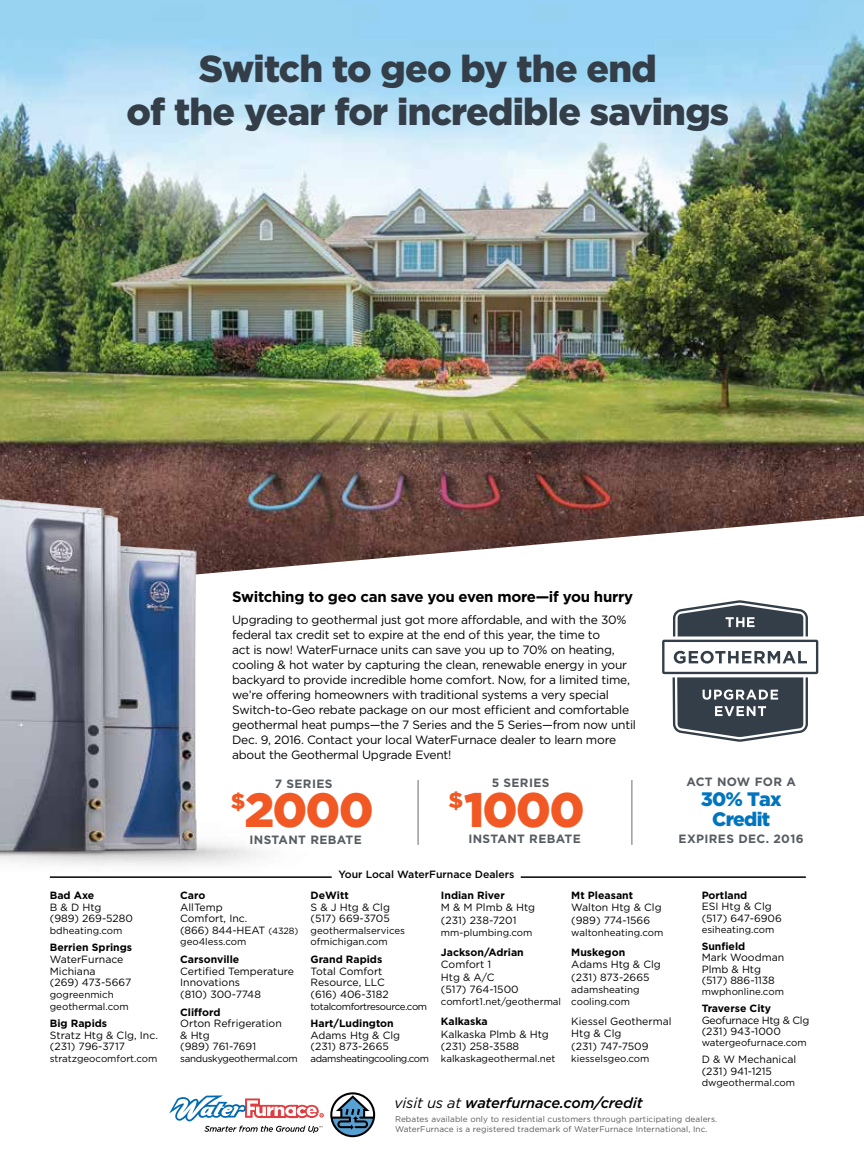
<style>
.page{position:relative;width:864px;height:1161px;background:#fff}
.page>*{position:absolute;margin:0;border:0;box-sizing:border-box;transform-origin:0 0}
.t1{font:900 48.45px "Gotham";color:#f15824}
.t2{font:900 48px "Gotham";color:#f15824}
.t3{font:900 37.5px/43.5px "Gotham";letter-spacing:-.02em;color:#333e48;text-align:center}
.t4{font:900 22.05px "Gotham";color:#f15824}
.t5{font:900 21.75px "Gotham";color:#f15824}
.t6{font:900 19.5px/20.7px "Gotham";letter-spacing:-.04em;color:#0075be;text-align:center}
.t7{font:700 15px "Gotham";letter-spacing:-.02em;color:#000}
.t8{font:italic 500 14.7px "Gotham";letter-spacing:-.01em;color:#000}
.t9{font:12px/15px "Gotham";letter-spacing:-.02em;color:#000}
.t10{font:700 12px "Gotham";letter-spacing:.03em;color:#565c62}
.t11{font:10.5px/11.6px "Gotham";color:#000}
.t12{font:700 10.5px "Gotham";color:#000}
.t13{font:10.5px/11.2px "Gotham";letter-spacing:-.03em;color:#000}
.t14{font:500 10.5px "Gotham";color:#000}
.t15{font:9.75px/11.6px "Gotham";color:#000}
.t16{font:9.75px "Gotham";letter-spacing:-.04em;color:#000}
.t17{font:9.75px "Gotham";letter-spacing:-.03em;color:#000}
.t18{font:8.25px/9.9px "Gotham";letter-spacing:.01em;color:#58595b}
.s1{font-size:9px}
.s2{font-weight:400}
</style>
<div class="page">
<img style="left:0;top:0;width:864px;height:516px">
<svg style="left:313px;top:516px;width:549px;height:622px"></svg>
<img style="left:0;top:461px;width:355px;height:422px">
<hr style="left:631px;top:780px;width:2px;height:65px;background:#9a9c9f">
<hr style="left:417px;top:780px;width:2px;height:65px;background:#9a9c9f">
<svg style="left:662px;top:600px;width:156px;height:142px"></svg>
<hr style="left:50px;top:876px;width:282px;height:2px;background:#000">
<hr style="left:521px;top:876px;width:285px;height:2px;background:#000">
<svg style="left:330px;top:1092px;width:45px;height:45px"></svg>
<svg style="left:169px;top:1095px;width:154px;height:38px"></svg>
<svg style="left:859px;top:0;width:5px;height:4px"></svg>
<h3 class="t3" style="left:126px;top:46px;width:604px">Switch to geo by the end<br>of the year for incredible savings</h3>
<p class="t12" style="left:50px;top:889px;width:46px">Bad Axe</p>
<p class="t11" style="left:50px;top:901px;width:85px">B &amp; D Htg (989) 269-5280</p>
<p class="t15" style="left:50px;top:924px;width:74px">bdheating.com</p>
<p class="t12" style="left:50px;top:942px;width:84px">Berrien Springs</p>
<p class="t11" style="left:50px;top:953px;width:83px">WaterFurnace<br>Michiana<br>(269) 473-5667</p>
<p class="t15" style="left:50px;top:989px;width:80px">gogreenmich geothermal.com</p>
<p class="t12" style="left:50px;top:1017px;width:59px">Big Rapids</p>
<p class="t11" style="left:50px;top:1029px;width:110px">Stratz Htg &amp; Clg, Inc. (231) 796-3717</p>
<p class="t15" style="left:50px;top:1053px;width:109px">stratzgeocomfort.com</p>
<p class="t7" style="left:232px;top:588px;width:402px">Switching to geo can save you even more—if you hurry</p>
<p class="t9" style="left:232px;top:612px;width:405px">Upgrading to geothermal just got more affordable, and with the 30% federal tax credit set to expire at the end of this year, the time to<br>act is now! WaterFurnace units can save you up to 70% on heating, cooling &amp; hot water by capturing the clean, renewable energy in your backyard to provide incredible home comfort. Now, for a limited time, we’re offering homeowners with traditional systems a very special Switch-to-Geo rebate package on our most efficient and comfortable geothermal heat pumps—the 7 Series and the 5 Series—from now until Dec. 9, 2016. Contact your local WaterFurnace dealer to learn more about the Geothermal Upgrade Event!</p>
<p class="t10" style="left:275px;top:777px;width:59px">7 SERIES</p>
<h3 class="t5" style="left:231px;top:789px;width:16px">$</h3>
<p class="t10" style="left:249px;top:832px;width:114px">INSTANT REBATE</p>
<p class="t10" style="left:492px;top:776px;width:59px">5 SERIES</p>
<h3 class="t4" style="left:449px;top:788px;width:16px">$</h3>
<h1 class="t1" style="left:464px;top:782px;width:122px">1000</h1>
<h2 class="t2" style="left:244px;top:782px;width:131px">2000</h2>
<p class="t10" style="left:468px;top:832px;width:114px">INSTANT REBATE</p>
<p class="t10" style="left:686px;top:775px;width:111px">ACT NOW FOR A</p>
<h3 class="t6" style="left:701px;top:788px;width:82px">30% Tax<br>Credit</h3>
<p class="t10" style="left:679px;top:832px;width:127px">EXPIRES DEC. 2016</p>
<p class="t12" style="left:180px;top:889px;width:27px">Caro</p>
<p class="t11" style="left:180px;top:901px;width:120px">AllTemp<br>Comfort, Inc.<br>(866) 844-HEAT <span class="s1">(4328)</span></p>
<p class="t15" style="left:180px;top:936px;width:68px">geo4less.com</p>
<p class="t12" style="left:180px;top:953px;width:61px">Carsonville</p>
<p class="t11" style="left:180px;top:965px;width:115px">Certified Temperature<br>Innovations<br>(810) 300-7748</p>
<p class="t12" style="left:180px;top:1006px;width:42px">Clifford</p>
<p class="t11" style="left:180px;top:1017px;width:103px">Orton Refrigeration &amp; Htg<br>(989) 761-7691</p>
<p class="t17" style="left:180px;top:1053px;width:119px">sanduskygeothermal.com</p>
<p class="t14" style="left:338px;top:869px;width:178px">Your Local WaterFurnace Dealers</p>
<p class="t12" style="left:311px;top:889px;width:40px">DeWitt</p>
<p class="t11" style="left:311px;top:901px;width:81px">S &amp; J Htg &amp; Clg (517) 669-3705</p>
<p class="t15" style="left:311px;top:924px;width:96px">geothermalservices ofmichigan.com</p>
<p class="t12" style="left:311px;top:953px;width:73px">Grand Rapids</p>
<p class="t11" style="left:311px;top:965px;width:80px">Total Comfort<br>Resource, LLC (616) 406-3182</p>
<p class="t16" style="left:311px;top:1001px;width:118px">totalcomfortresource.com</p>
<p class="t12" style="left:311px;top:1017px;width:85px">Hart/Ludington</p>
<p class="t11" style="left:311px;top:1029px;width:91px">Adams Htg &amp; Clg (231) 873-2665</p>
<p class="t16" style="left:311px;top:1053px;width:120px">adamsheatingcooling.com</p>
<p class="t12" style="left:441px;top:889px;width:65px">Indian River</p>
<p class="t11" style="left:441px;top:901px;width:96px;line-height:12.5px">M &amp; M Plmb &amp; Htg (231) 238-7201</p>
<p class="t15" style="left:441px;top:927px;width:93px">mm-plumbing.com</p>
<p class="t12" style="left:441px;top:946px;width:84px">Jackson/Adrian</p>
<p class="t11" style="left:441px;top:958px;width:79px;line-height:12.5px">Comfort 1<br>Htg &amp; A/C (517) 764-1500</p>
<p class="t15" style="left:441px;top:996px;width:122px">comfort1.net/geothermal</p>
<p class="t12" style="left:441px;top:1016px;width:48px">Kalkaska</p>
<p class="t11" style="left:441px;top:1028px;width:109px;line-height:12.5px">Kalkaska Plmb &amp; Htg (231) 258-3588</p>
<p class="t15" style="left:441px;top:1053px;width:116px">kalkaskageothermal.net</p>
<p class="t12" style="left:571px;top:889px;width:63px">Mt Pleasant</p>
<p class="t11" style="left:571px;top:901px;width:92px;line-height:12.5px">Walton Htg &amp; Clg (989) 774-1566</p>
<p class="t15" style="left:571px;top:927px;width:94px">waltonheating.com</p>
<p class="t12" style="left:571px;top:946px;width:55px">Muskegon</p>
<p class="t11" style="left:571px;top:958px;width:91px;line-height:12.5px">Adams Htg &amp; Clg (231) 873-2665</p>
<p class="t15" style="left:571px;top:983px;width:70px;line-height:12px">adamsheating cooling.com</p>
<p class="t11" style="left:571px;top:1015px;width:102px;line-height:12.5px">Kiessel Geothermal<br>Htg &amp; Clg<br>(231) 747-7509</p>
<p class="t15" style="left:571px;top:1053px;width:80px">kiesselsgeo.com</p>
<p class="t12" style="left:702px;top:889px;width:47px">Portland</p>
<p class="t11" style="left:702px;top:901px;width:82px">ESI Htg &amp; Clg (517) 647-6906</p>
<p class="t15" style="left:702px;top:923px;width:74px">esiheating.com</p>
<p class="t12" style="left:702px;top:940px;width:45px">Sunfield</p>
<p class="t11" style="left:702px;top:952px;width:84px">Mark Woodman<br>Plmb &amp; Htg (517) 886-1138</p>
<p class="t15" style="left:702px;top:986px;width:84px">mwphonline.com</p>
<p class="t12" style="left:702px;top:1002px;width:71px">Traverse City</p>
<p class="t13" style="left:702px;top:1014px;width:109px">Geofurnace Htg &amp; Clg (231) 943-1000</p>
<p class="t15" style="left:702px;top:1037px;width:107px">watergeofurnace.com</p>
<p class="t11" style="left:702px;top:1054px;width:96px">D &amp; W Mechanical (231) 941-1215</p>
<p class="t15" style="left:702px;top:1077px;width:95px">dwgeothermal.com</p>
<p class="t8" style="left:394px;top:1095px;width:250px"><span class="s2">visit us at</span> waterfurnace.com/credit</p>
<p class="t18" style="left:395px;top:1114px;width:324px">Rebates available only to residential customers through participating dealers.<br>WaterFurnace is a registered trademark of WaterFurnace International, Inc.</p>
</div>
